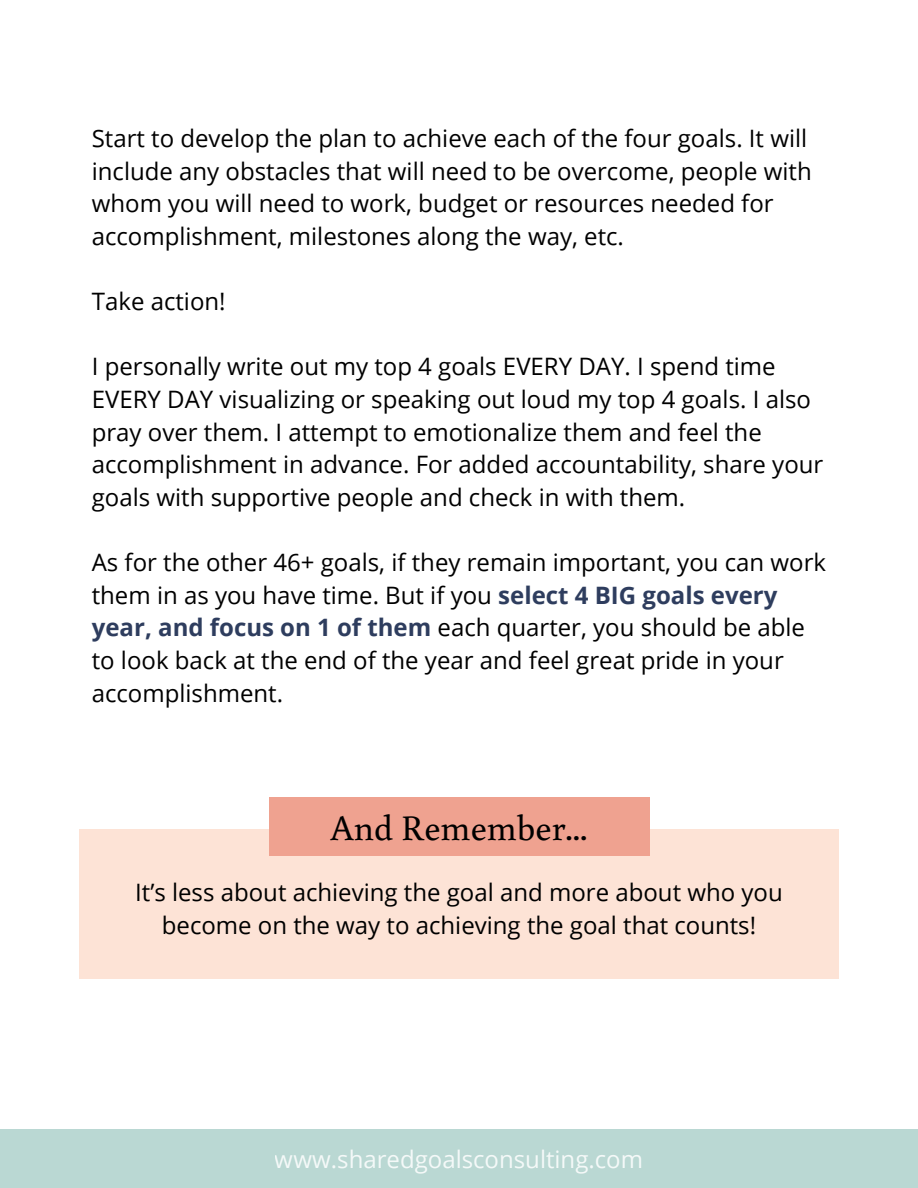
<style>
.page{position:relative;width:918px;height:1188px;background:#fff}
.page>*{position:absolute;margin:0;border:0;box-sizing:border-box;transform-origin:0 0}
.t1{font:36px "Buenard";color:#000}
.t2{font:24px/32.7px "Open Sans";color:#000}
.t3{font:24px "Open Sans";color:#fff}
.s1{font-weight:700;color:#2e3d5e}
</style>
<div class="page">
<div style="left:79px;top:829px;width:760px;height:150px;background:#fde3d6"></div>
<div style="left:269px;top:797px;width:380px;height:59px;background:#efa290"></div>
<div style="left:0;top:1130px;width:918px;height:58px;background:#bad8d3"></div>
<p class="t2" style="left:92px;top:121px;width:722px">Start to develop the plan to achieve each of the four goals. It will include any obstacles that will need to be overcome, people with whom you will need to work, budget or resources needed for accomplishment, milestones along the way, etc.</p>
<p class="t2" style="left:92px;top:284px;width:135px">Take action!</p>
<p class="t2" style="left:92px;top:350px;width:733px">I personally write out my top 4 goals EVERY DAY. I spend time EVERY DAY visualizing or speaking out loud my top 4 goals. I also pray over them. I attempt to emotionalize them and feel the accomplishment in advance. For added accountability, share your goals with supportive people and check in with them.</p>
<p class="t2" style="left:92px;top:545px;width:736px">As for the other 46+ goals, if they remain important, you can work them in as you have time. But if you <span class="s1">select 4 BIG goals every year, and focus on 1 of them</span> each quarter, you should be able to look back at the end of the year and feel great pride in your accomplishment.</p>
<h1 class="t1" style="left:330px;top:802px;width:259px">And Remember...</h1>
<p class="t2" style="left:135px;top:875px;width:649px;text-align:center">It’s less about achieving the goal and more about who you become on the way to achieving the goal that counts!</p>
<p class="t3" style="left:275px;top:1142px;width:370px">www.sharedgoalsconsulting.com</p>
</div>
